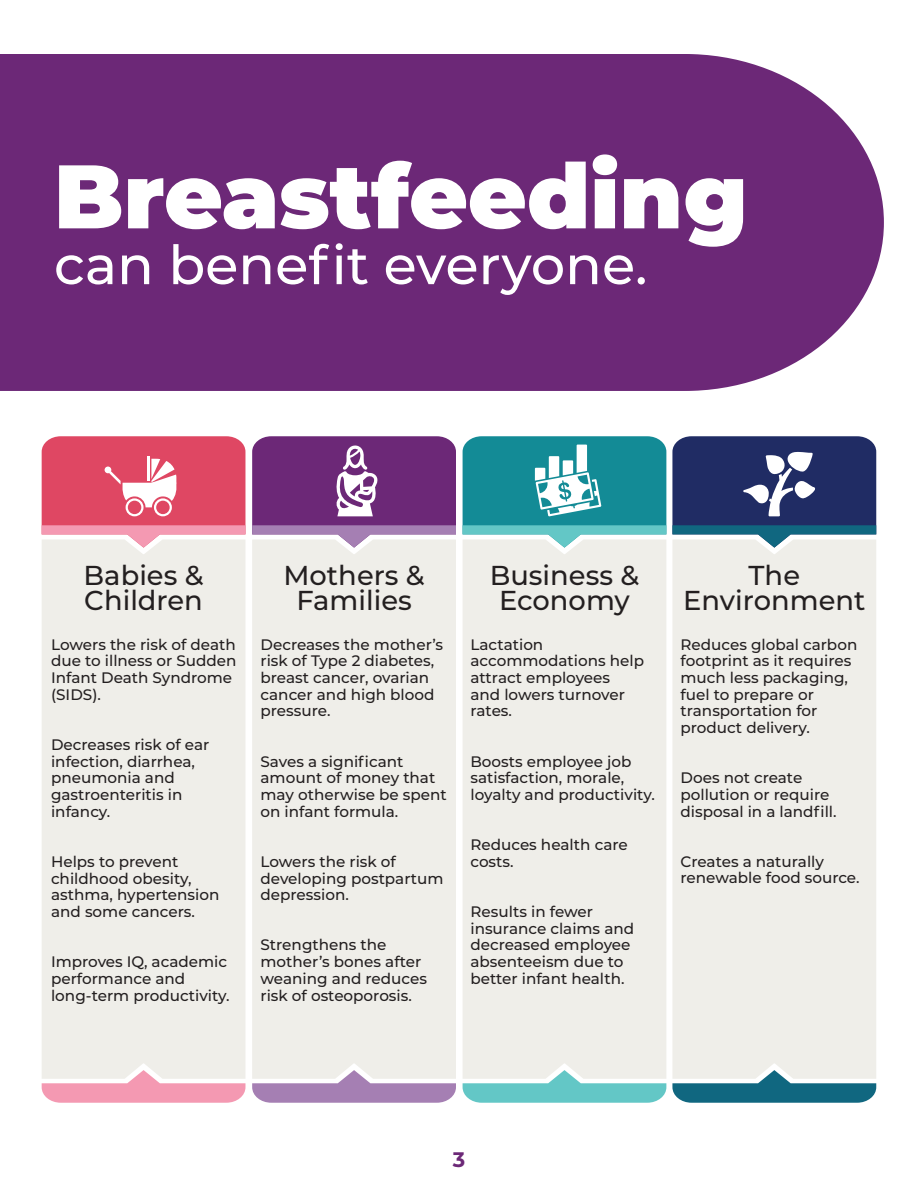
<style>
.page{position:relative;width:918px;height:1188px;background:#fff}
.page>*{position:absolute;margin:0;border:0;box-sizing:border-box;transform-origin:0 0}
.t1{font:900 90px "Montserrat";color:#fff}
.t2{font:500 54px "Montserrat";color:#fff}
.t3{font:500 27.3px/25.8px "Montserrat";color:#231f20;text-align:center}
.t4{font:700 21px "Montserrat";color:#6c2877}
.t5{font:500 15.15px/16.6px "Montserrat";color:#231f20}
</style>
<div class="page">
<div style="left:0;top:54px;width:884px;height:337px;background:#6c2877"></div>
<svg style="left:42px;top:1079px;width:203px;height:24px"></svg>
<div style="left:42px;top:548px;width:203px;height:531px;background:#efeee9"></div>
<svg style="left:252px;top:1079px;width:204px;height:24px"></svg>
<div style="left:252px;top:548px;width:204px;height:531px;background:#efeee9"></div>
<svg style="left:463px;top:1079px;width:203px;height:24px"></svg>
<div style="left:463px;top:548px;width:203px;height:531px;background:#efeee9"></div>
<svg style="left:672px;top:1079px;width:204px;height:24px"></svg>
<div style="left:672px;top:548px;width:204px;height:531px;background:#efeee9"></div>
<svg style="left:42px;top:436px;width:203px;height:112px;background:#e56f86"></svg>
<svg style="left:252px;top:436px;width:204px;height:112px;background:#8a5593"></svg>
<svg style="left:463px;top:436px;width:203px;height:112px;background:#4ba8af"></svg>
<svg style="left:672px;top:436px;width:204px;height:112px;background:#475882"></svg>
<h2 class="t1" style="left:54px;top:129px;width:695px">Breastfeeding</h2>
<h2 class="t2" style="left:54px;top:227px;width:595px">can benefit everyone.</h2>
<p class="t3" style="left:84px;top:561px;width:121px;text-align:left">Babies &amp;<br>Children</p>
<p class="t3" style="left:284px;top:561px;width:143px">Mothers &amp;<br>Families</p>
<p class="t3" style="left:490px;top:561px;width:151px">Business &amp;<br>Economy</p>
<p class="t3" style="left:683px;top:561px;width:184px">The<br>Environment</p>
<p class="t5" style="left:51px;top:635px;width:187px">Lowers the risk of death due to illness or Sudden<br>Infant Death Syndrome (SIDS).</p>
<p class="t5" style="left:51px;top:736px;width:160px">Decreases risk of ear infection, diarrhea, pneumonia and gastroenteritis in infancy.</p>
<p class="t5" style="left:51px;top:853px;width:170px">Helps to prevent childhood obesity, asthma, hypertension and some cancers.</p>
<p class="t5" style="left:51px;top:953px;width:180px">Improves IQ, academic performance and long-term productivity.</p>
<p class="t5" style="left:470px;top:635px;width:175px">Lactation accommodations help attract employees<br>and lowers turnover rates.</p>
<p class="t5" style="left:470px;top:752px;width:186px">Boosts employee job satisfaction, morale, loyalty and productivity.</p>
<p class="t5" style="left:470px;top:836px;width:159px">Reduces health care costs.</p>
<p class="t5" style="left:470px;top:903px;width:165px">Results in fewer insurance claims and decreased employee absenteeism due to better infant health.</p>
<p class="t5" style="left:261px;top:635px;width:184px">Decreases the mother’s risk of Type 2 diabetes, breast cancer, ovarian cancer and high blood pressure.</p>
<p class="t5" style="left:261px;top:752px;width:188px">Saves a significant amount of money that may otherwise be spent on infant formula.</p>
<p class="t5" style="left:261px;top:853px;width:184px">Lowers the risk of developing postpartum depression.</p>
<p class="t5" style="left:261px;top:936px;width:168px">Strengthens the mother’s bones after weaning and reduces risk of osteoporosis.</p>
<p class="t5" style="left:681px;top:635px;width:178px">Reduces global carbon footprint as it requires much less packaging, fuel to prepare or transportation for product delivery.</p>
<p class="t5" style="left:681px;top:769px;width:158px">Does not create pollution or require disposal in a landfill.</p>
<p class="t5" style="left:681px;top:852px;width:181px">Creates a naturally renewable food source.</p>
<h3 class="t4" style="left:453px;top:1144px;width:14px">3</h3>
</div>
